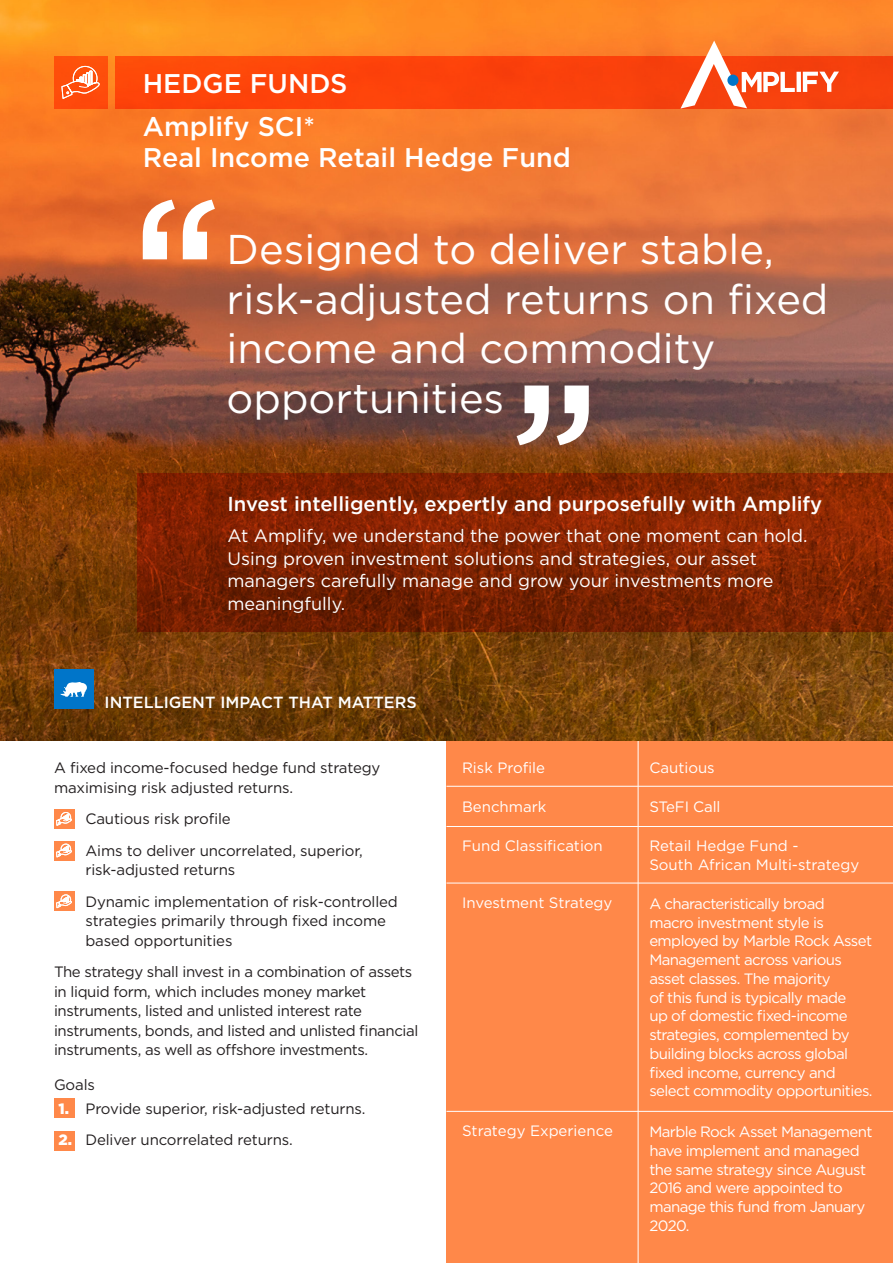
<style>
.page{position:relative;width:893px;height:1263px;background:#fff}
.page>*{position:absolute;margin:0;border:0;box-sizing:border-box;transform-origin:0 0}
.t1{font:41.55px/49.9px "Gotham";color:#fff}
.t2{font:500 27px "Gotham";color:#fff}
.t3{font:500 20.25px "Gotham";color:#fff}
.t4{font:18px/22.5px "Gotham";color:#fff}
.t5{font:500 16.2px "Gotham";color:#fff}
.t6{font:15px/19.5px "Gotham";letter-spacing:-.015em;color:#231f20}
.t7{font:15px/18.8px "Gotham";letter-spacing:-.04em;color:#fff}
.t8{font:15px "Gotham";color:#fff}
.t9{font:15px "Gotham";letter-spacing:-.01em;color:#fff}
.s1{font-weight:900;color:#fff}
</style>
<div class="page">
<img style="left:0;top:0;width:893px;height:741px">
<div style="left:54px;top:1098px;width:20px;height:20px;background:#ff8849"></div>
<div style="left:54px;top:1131px;width:20px;height:20px;background:#ff8849"></div>
<div style="left:116px;top:56px;width:777px;height:53px;background:#fc420b"></div>
<svg style="left:137px;top:473px;width:756px;height:158px;background:#7f2302"></svg>
<div style="left:54px;top:670px;width:39px;height:39px;background:#0075c9"></div>
<svg style="left:60px;top:682px;width:27px;height:15px"></svg>
<svg style="left:183px;top:200px;width:32px;height:59px"></svg>
<svg style="left:143px;top:200px;width:32px;height:59px"></svg>
<svg style="left:517px;top:385px;width:32px;height:60px"></svg>
<svg style="left:557px;top:385px;width:32px;height:60px"></svg>
<svg style="left:680px;top:41px;width:115px;height:68px"></svg>
<div style="left:796px;top:72px;width:5px;height:20px;background:#fff"></div>
<svg style="left:803px;top:72px;width:36px;height:20px"></svg>
<div style="left:54px;top:56px;width:53px;height:53px;background:#fe4e0b"></div>
<svg style="left:61px;top:66px;width:39px;height:33px"></svg>
<div style="left:54px;top:841px;width:20px;height:19px;background:#ff8849"></div>
<svg style="left:56px;top:844px;width:16px;height:13px"></svg>
<div style="left:54px;top:891px;width:20px;height:20px;background:#ff8849"></div>
<svg style="left:56px;top:894px;width:16px;height:14px"></svg>
<div style="left:54px;top:809px;width:20px;height:20px;background:#ff8849"></div>
<svg style="left:56px;top:812px;width:16px;height:14px"></svg>
<div style="left:446px;top:741px;width:447px;height:522px;background:#ff8849"></div>
<hr style="left:446px;top:786px;width:447px;height:1px;background:#fff">
<hr style="left:446px;top:826px;width:447px;height:1px;background:#fff">
<hr style="left:446px;top:882px;width:447px;height:1px;background:#fff">
<hr style="left:446px;top:1111px;width:447px;height:1px;background:#fff">
<hr style="left:638px;top:741px;width:1px;height:522px;background:#fff">
<p class="t2" style="left:143px;top:66px;width:206px">HEDGE FUNDS</p>
<p class="t2" style="left:143px;top:109px;width:174px">Amplify SCI*</p>
<p class="t2" style="left:143px;top:140px;width:430px">Real Income Retail Hedge Fund</p>
<p class="t1" style="left:227px;top:223px;width:603px">Designed to deliver stable, risk-adjusted returns on fixed income and commodity opportunities</p>
<p class="t3" style="left:227px;top:490px;width:596px">Invest intelligently, expertly and purposefully with Amplify</p>
<p class="t4" style="left:227px;top:524px;width:582px">At Amplify, we understand the power that one moment can hold.<br>Using proven investment solutions and strategies, our asset</p>
<p class="t4" style="left:227px;top:569px;width:548px">managers carefully manage and grow your investments more</p>
<p class="t4" style="left:227px;top:592px;width:119px">meaningfully.</p>
<p class="t5" style="left:105px;top:692px;width:314px">INTELLIGENT IMPACT THAT MATTERS</p>
<p class="t6" style="left:54px;top:758px;width:328px">A fixed income-focused hedge fund strategy maximising risk adjusted returns.</p>
<p class="t6" style="left:85px;top:809px;width:147px">Cautious risk profile</p>
<p class="t6" style="left:86px;top:840px;width:279px">Aims to deliver uncorrelated, superior,</p>
<p class="t6" style="left:86px;top:860px;width:151px">risk-adjusted returns</p>
<p class="t6" style="left:86px;top:891px;width:314px">Dynamic implementation of risk-controlled</p>
<p class="t6" style="left:86px;top:911px;width:302px">strategies primarily through fixed income</p>
<p class="t6" style="left:86px;top:930px;width:148px">based opportunities</p>
<p class="t6" style="left:54px;top:962px;width:366px">The strategy shall invest in a combination of assets in liquid form, which includes money market instruments, listed and unlisted interest rate instruments, bonds, and listed and unlisted financial instruments, as well as offshore investments.</p>
<p class="t6" style="left:54px;top:1074px;width:42px">Goals</p>
<p class="t6" style="left:58px;top:1098px;width:308px"><span class="s1">1.</span> Provide superior, risk-adjusted returns.</p>
<p class="t6" style="left:58px;top:1130px;width:236px"><span class="s1">2.</span> Deliver uncorrelated returns.</p>
<p class="t8" style="left:462px;top:758px;width:85px">Risk Profile</p>
<p class="t8" style="left:462px;top:797px;width:86px">Benchmark</p>
<p class="t8" style="left:462px;top:836px;width:142px">Fund Classification</p>
<p class="t8" style="left:462px;top:893px;width:152px">Investment Strategy</p>
<p class="t8" style="left:462px;top:1121px;width:152px">Strategy Experience</p>
<p class="t8" style="left:649px;top:758px;width:67px">Cautious</p>
<p class="t9" style="left:649px;top:797px;width:73px">STeFI Call</p>
<p class="t8" style="left:649px;top:836px;width:151px">Retail Hedge Fund -</p>
<p class="t8" style="left:649px;top:855px;width:211px">South African Multi-strategy</p>
<p class="t7" style="left:649px;top:894px;width:225px">A characteristically broad macro investment style is employed by Marble Rock Asset<br>Management across various asset classes. The majority<br>of this fund is typically made<br>up of domestic fixed-income strategies, complemented by building blocks across global fixed income, currency and select commodity opportunities.</p>
<p class="t7" style="left:649px;top:1122px;width:225px">Marble Rock Asset Management have implement and managed the same strategy since August<br>2016 and were appointed to manage this fund from January<br>2020.</p>
</div>
